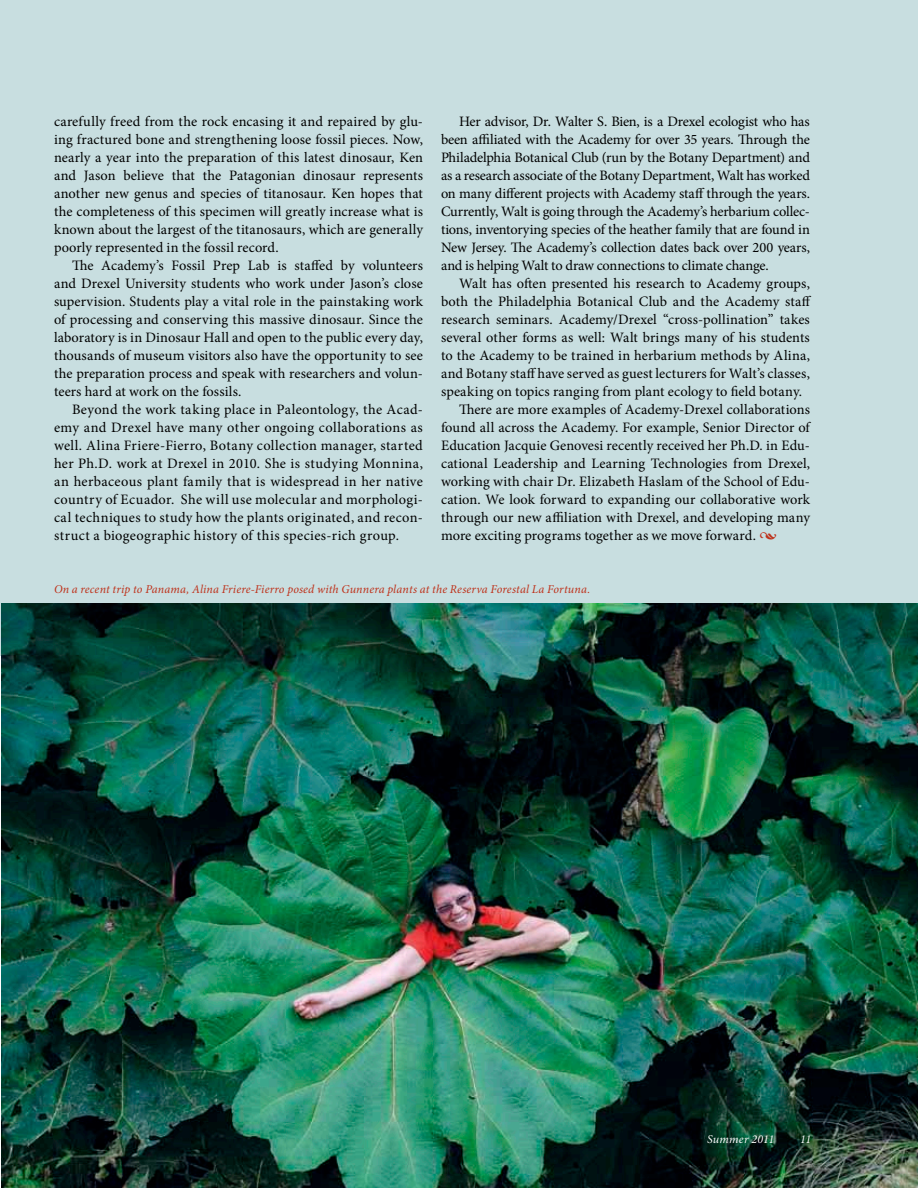
<style>
.page{position:relative;width:918px;height:1188px;background:#fff}
.page>*{position:absolute;margin:0;border:0;box-sizing:border-box;transform-origin:0 0}
.t1{font:14.4px/18px "Minion Pro";color:#000;text-align:justify}
.t2{font:italic 12px "Minion Pro";letter-spacing:.015em;color:#be311a}
.t3{font:italic 12px "Minion Pro";letter-spacing:.02em;color:#fff}
.s1{font-size:16.5px;color:#be311a}
</style>
<div class="page">
<div style="left:0;top:0;width:918px;height:655px;background:#c8dee0"></div>
<img style="left:1px;top:603px;width:917px;height:585px">
<p class="t1" style="left:54px;top:112px;width:371px">carefully freed from the rock encasing it and repaired by glu&shy;ing fractured bone and strengthening loose fossil pieces. Now, nearly a year into the preparation of this latest dinosaur, Ken and Jason believe that the Patagonian dinosaur represents another new genus and species of titanosaur. Ken hopes that the completeness of this specimen will greatly increase what is known about the largest of the titanosaurs, which are generally poorly represented in the fossil record.</p>
<p class="t1" style="left:54px;top:256px;width:370px;text-indent:18px">The Academy’s Fossil Prep Lab is staffed by volunteers and Drexel University students who work under Jason’s close supervision. Students play a vital role in the painstaking work of processing and conserving this massive dinosaur. Since the laboratory is in Dinosaur Hall and open to the public every day, thousands of museum visitors also have the opportunity to see the preparation process and speak with researchers and volun&shy;teers hard at work on the fossils.</p>
<p class="t1" style="left:54px;top:400px;width:371px;text-indent:18px">Beyond the work taking place in Paleontology, the Acad&shy;emy and Drexel have many other ongoing collaborations as well. Alina Friere-Fierro, Botany collection manager, started her Ph.D. work at Drexel in 2010. She is studying Monnina, an herbaceous plant family that is widespread in her native country of Ecuador. She will use molecular and morphologi&shy;cal techniques to study how the plants originated, and recon&shy;struct a biogeographic history of this species-rich group.</p>
<p class="t1" style="left:441px;top:112px;width:371px;text-indent:18px">Her advisor, Dr. Walter S. Bien, is a Drexel ecologist who has been affiliated with the Academy for over 35 years. Through the Philadelphia Botanical Club (run by the Botany Department) and as a research associate of the Botany Department, Walt has worked on many different projects with Academy staff through the years.<br>Currently, Walt is going through the Academy’s herbarium collec&shy;tions, inventorying species of the heather family that are found in New Jersey. The Academy’s collection dates back over 200 years, and is helping Walt to draw connections to climate change.</p>
<p class="t1" style="left:459px;top:274px;width:352px">Walt has often presented his research to Academy groups,</p>
<p class="t1" style="left:441px;top:292px;width:372px">both the Philadelphia Botanical Club and the Academy staff</p>
<p class="t1" style="left:441px;top:310px;width:370px">research seminars. Academy/Drexel “cross-pollination” takes</p>
<p class="t1" style="left:441px;top:328px;width:370px">several other forms as well: Walt brings many of his students</p>
<p class="t1" style="left:441px;top:346px;width:370px">to the Academy to be trained in herbarium methods by Alina,</p>
<p class="t1" style="left:441px;top:364px;width:370px">and Botany staff have served as guest lecturers for Walt’s classes,</p>
<p class="t1" style="left:441px;top:382px;width:363px">speaking on topics ranging from plant ecology to field botany.</p>
<p class="t1" style="left:459px;top:400px;width:353px">There are more examples of Academy-Drexel collaborations</p>
<p class="t1" style="left:441px;top:418px;width:372px">found all across the Academy. For example, Senior Director of</p>
<p class="t1" style="left:441px;top:436px;width:370px">Education Jacquie Genovesi recently received her Ph.D. in Edu-</p>
<p class="t1" style="left:441px;top:454px;width:371px">cational Leadership and Learning Technologies from Drexel,</p>
<p class="t1" style="left:441px;top:472px;width:370px">working with chair Dr. Elizabeth Haslam of the School of Edu-</p>
<p class="t1" style="left:441px;top:490px;width:371px">cation. We look forward to expanding our collaborative work</p>
<p class="t1" style="left:441px;top:508px;width:371px">through our new affiliation with Drexel, and developing many</p>
<p class="t1" style="left:441px;top:526px;width:338px">more exciting programs together as we move forward. <span class="s1">•</span></p>
<p class="t2" style="left:54px;top:581px;width:538px">On a recent trip to Panama, Alina Friere-Fierro posed with Gunnera plants at the Reserva Forestal La Fortuna.</p>
<p class="t3" style="left:707px;top:1131px;width:69px">Summer 2011</p>
<p class="t3" style="left:800px;top:1131px;width:13px">11</p>
</div>
